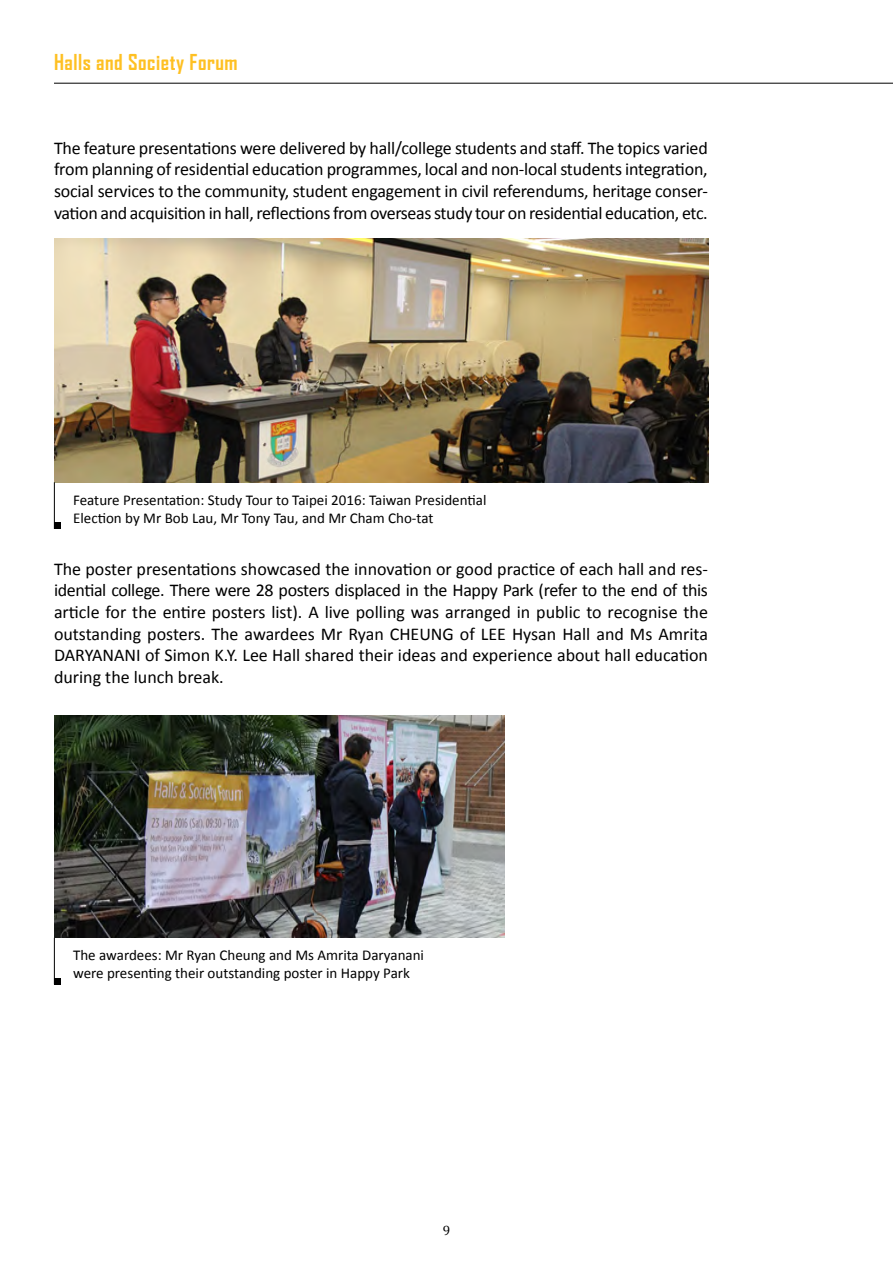
<style>
.page{position:relative;width:893px;height:1263px;background:#fff}
.page>*{position:absolute;margin:0;border:0;box-sizing:border-box;transform-origin:0 0}
.t1{font:700 21px "Agency FB";letter-spacing:.025em;color:#fec022}
.t2{font:18px/21.6px "Calibri";letter-spacing:-.02em;color:#000;text-align:justify}
.t3{font:15px/18px "Calibri";color:#000}
.t4{font:13.5px "Cambria";color:#000}
</style>
<div class="page">
<hr style="left:54px;top:83px;width:839px;height:1px;background:#000">
<img style="left:55px;top:238px;width:653px;height:244px">
<hr style="left:54px;top:482px;width:1px;height:47px;background:#000">
<div style="left:54px;top:522px;width:7px;height:7px;background:#000"></div>
<hr style="left:54px;top:938px;width:1px;height:46px;background:#000">
<div style="left:54px;top:978px;width:7px;height:6px;background:#000"></div>
<img style="left:54px;top:716px;width:451px;height:222px">
<h1 class="t1" style="left:54px;top:49px;width:185px">Halls and Society Forum</h1>
<p class="t2" style="left:54px;top:137px;width:655px">The feature presentations were delivered by hall/college students and staff. The topics varied from planning of residential education programmes, local and non-local students integration, social services to the community, student engagement in civil referendums, heritage conser&shy;vation and acquisition in hall, reflections from overseas study tour on residential education, etc.</p>
<p class="t3" style="left:73px;top:491px;width:415px">Feature Presentation: Study Tour to Taipei 2016: Taiwan Presidential<br>Election by Mr Bob Lau, Mr Tony Tau, and Mr Cham Cho-tat</p>
<p class="t2" style="left:54px;top:558px;width:655px">The poster presentations showcased the innovation or good practice of each hall and res&shy;idential college. There were 28 posters displaced in the Happy Park (refer to the end of this article for the entire posters list). A live polling was arranged in public to recognise the outstanding posters. The awardees Mr Ryan CHEUNG of LEE Hysan Hall and Ms Amrita DARYANANI of Simon K.Y. Lee Hall shared their ideas and experience about hall education during the lunch break.</p>
<p class="t3" style="left:73px;top:946px;width:352px">The awardees: Mr Ryan Cheung and Ms Amrita Daryanani were presenting their outstanding poster in Happy Park</p>
<p class="t4" style="left:443px;top:1223px;width:9px">9</p>
</div>
